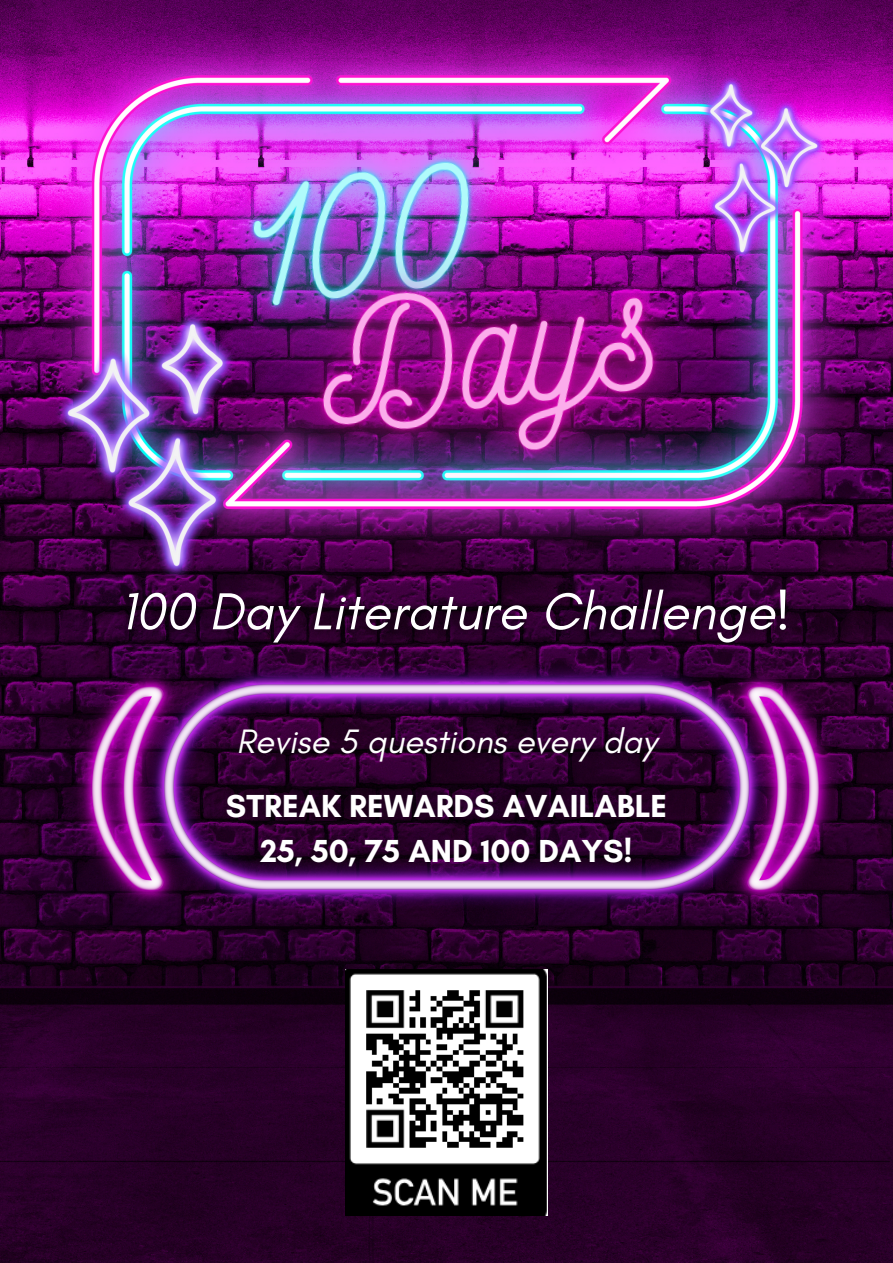
<style>
.page{position:relative;width:893px;height:1263px;background:#fff}
.page>*{position:absolute;margin:0;border:0;box-sizing:border-box;transform-origin:0 0}
.t1{font:italic 52.95px "Glacial Indifference";color:#fff}
.t2{font:italic 34.5px "Glacial Indifference";color:#fff}
.t3{font:700 32.4px/45px "Glacial Indifference";color:#fff;text-align:center}
</style>
<div class="page">
<img style="left:0;top:0;width:893px;height:1263px">
<img style="left:31px;top:0;width:675px;height:558px">
<img style="left:91px;top:4px;width:797px;height:688px">
<img style="left:54px;top:311px;width:181px;height:268px">
<img style="left:701px;top:75px;width:125px;height:186px">
<img style="left:71px;top:663px;width:768px;height:248px">
<img style="left:345px;top:969px;width:203px;height:246px">
<p class="t1" style="left:120px;top:579px;width:672px">100 Day Literature Challenge!</p>
<p class="t2" style="left:236px;top:720px;width:421px">Revise 5 questions every day</p>
<p class="t3" style="left:226px;top:783px;width:443px">STREAK REWARDS AVAILABLE<br>25, 50, 75 AND 100 DAYS!</p>
</div>
